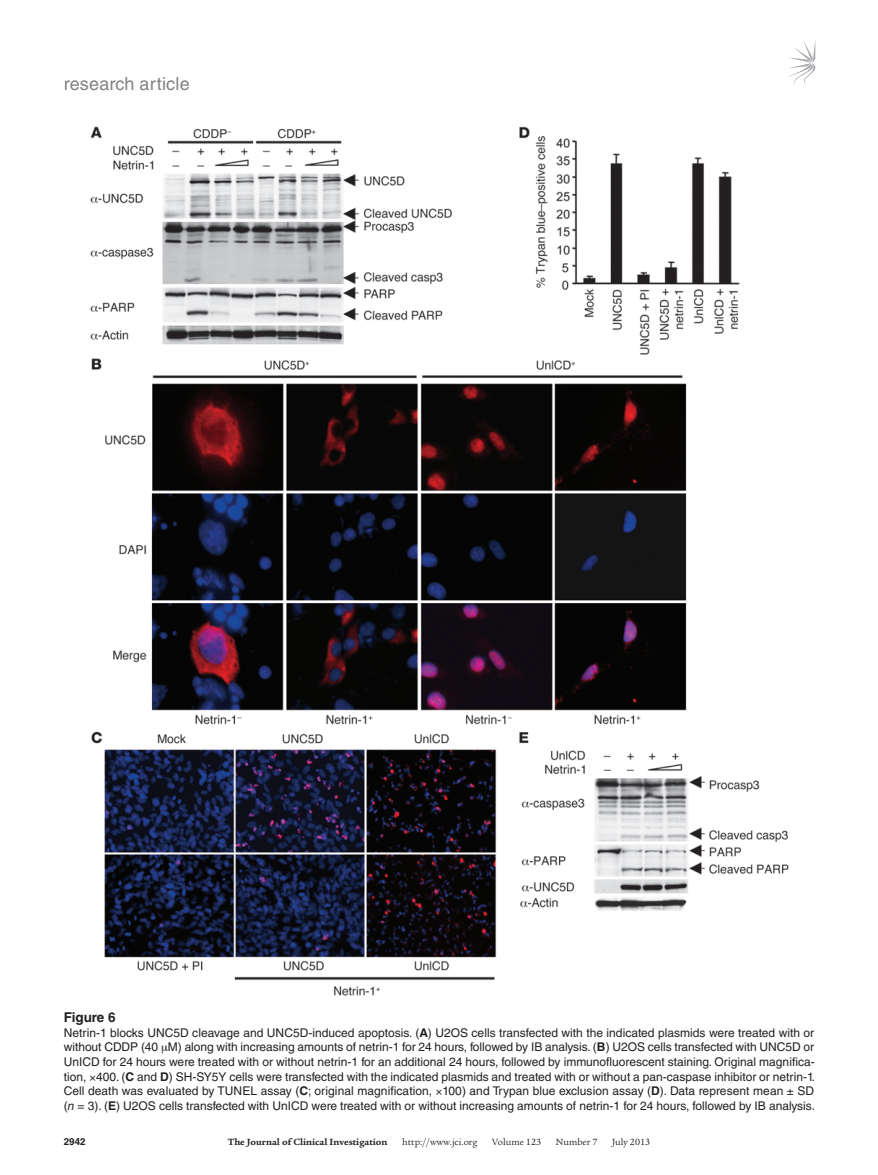
<style>
.page{position:relative;width:878px;height:1175px;background:#fff}
.page>*{position:absolute;margin:0;border:0;box-sizing:border-box;transform-origin:0 0}
.t1{font:18px "Helvetica LT Std";letter-spacing:.01em;color:#808285}
.t2{font:700 13.5px "Helvetica LT Std";color:#231f20}
.t3{font:12px/14.7px "Helvetica LT Std";color:#231f20;text-align:justify}
.t4{font:9.75px "Legacy Serif Std";color:#231f20}
.t5{font:700 9.75px "Legacy Serif Std";color:#231f20}
.t6{font:700 9.75px "Helvetica LT Std";color:#231f20}
.s1{font-weight:700}
.s2{font-style:italic}
</style>
<div class="page">
<svg style="left:789px;top:42px;width:26px;height:43px"></svg>
<img style="left:90px;top:126px;width:699px;height:870px">
<h1 class="t1" style="left:64px;top:73px;width:127px">research article</h1>
<p class="t2" style="left:64px;top:1009px;width:53px">Figure 6</p>
<p class="t3" style="left:64px;top:1025px;width:753px">Netrin-1 blocks UNC5D cleavage and UNC5D-induced apoptosis. (<span class="s1">A</span>) U2OS cells transfected with the indicated plasmids were treated with or without CDDP (40 M) along with increasing amounts of netrin-1 for 24 hours, followed by IB analysis. (<span class="s1">B</span>) U2OS cells transfected with UNC5D or UnICD for 24 hours were treated with or without netrin-1 for an additional 24 hours, followed by immunofluorescent staining. Original magnifica&shy;tion, 400. (<span class="s1">C</span> and <span class="s1">D</span>) SH-SY5Y cells were transfected with the indicated plasmids and treated with or without a pan-caspase inhibitor or netrin-1.<br>Cell death was evaluated by TUNEL assay (<span class="s1">C</span>; original magnification, 100) and Trypan blue exclusion assay (<span class="s1">D</span>). Data represent mean ± SD (<span class="s2">n</span> = 3). (<span class="s1">E</span>) U2OS cells transfected with UnICD were treated with or without increasing amounts of netrin-1 for 24 hours, followed by IB analysis.</p>
<p class="t6" style="left:64px;top:1135px;width:23px">2942</p>
<p class="t5" style="left:228px;top:1135px;width:161px">The Journal of Clinical Investigation</p>
<p class="t4" style="left:402px;top:1136px;width:77px">http://www.jci.org</p>
<p class="t4" style="left:492px;top:1136px;width:50px">Volume 123</p>
<p class="t4" style="left:556px;top:1136px;width:43px">Number 7</p>
<p class="t4" style="left:612px;top:1136px;width:40px">July 2013</p>
</div>
